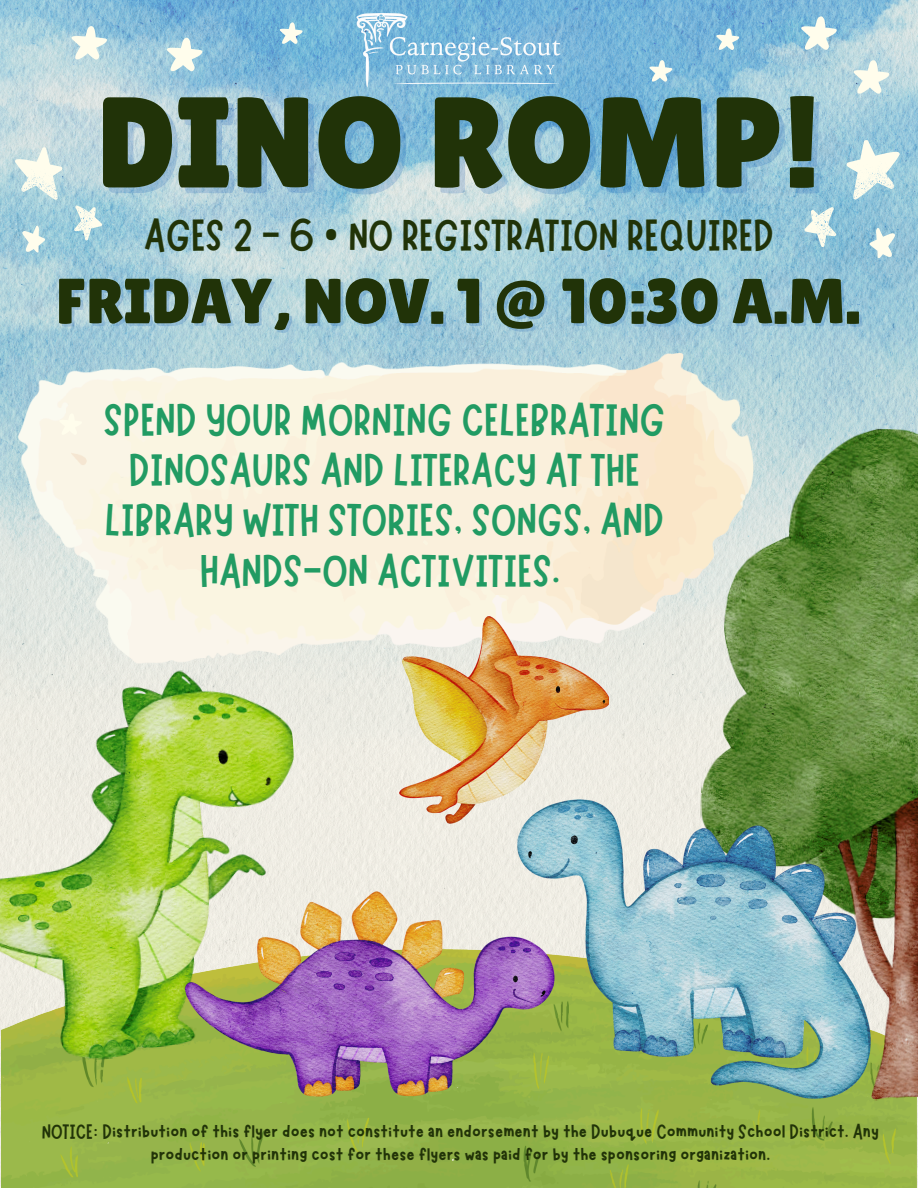
<style>
.page{position:relative;width:918px;height:1188px;background:#fff}
.page>*{position:absolute;margin:0;border:0;box-sizing:border-box;transform-origin:0 0}
.t1{font:128.7px "Lilita One";color:#213308}
.t2{font:63.6px "Lilita One";color:#213308}
.t3{font:46.05px/50.4px "Marykate";color:#219b63;text-align:center}
.t4{font:45px "Marykate";color:#213308}
.t5{font:21px/23.7px "Marykate";color:#213308;text-align:center}
.s1{font-family:"Noto Sans"}
</style>
<div class="page">
<img style="left:0;top:0;width:918px;height:1188px">
<img style="left:1px;top:1072px;width:915px;height:116px">
<img style="left:694px;top:425px;width:224px;height:682px">
<img style="left:518px;top:800px;width:353px;height:299px">
<img style="left:18px;top:354px;width:735px;height:309px">
<img style="left:400px;top:616px;width:209px;height:207px">
<img style="left:0;top:663px;width:314px;height:409px">
<img style="left:184px;top:892px;width:370px;height:205px">
<svg style="left:15px;top:147px;width:88px;height:106px;background:#b7d7de"></svg>
<svg style="left:800px;top:139px;width:105px;height:123px;background:#a2ccdb"></svg>
<svg style="left:70px;top:26px;width:37px;height:34px"></svg>
<svg style="left:800px;top:16px;width:37px;height:34px"></svg>
<svg style="left:166px;top:37px;width:37px;height:34px"></svg>
<svg style="left:853px;top:60px;width:37px;height:34px"></svg>
<svg style="left:716px;top:28px;width:23px;height:22px"></svg>
<svg style="left:58px;top:413px;width:24px;height:22px"></svg>
<svg style="left:649px;top:60px;width:23px;height:22px"></svg>
<img style="left:348px;top:13px;width:222px;height:75px">
<svg style="left:279px;top:22px;width:24px;height:22px"></svg>
<h1 class="t1" style="left:97px;top:69px;width:726px">DINO ROMP!</h1>
<p class="t4" style="left:144px;top:206px;width:632px">AGES 2 - 6 <span class="s1">•</span> NO REGISTRATION REQUIRED</p>
<h3 class="t2" style="left:56px;top:265px;width:805px">FRIDAY, NOV. 1 @ 10:30 A.M.</h3>
<p class="t3" style="left:104px;top:390px;width:563px">SPEND YOUR MORNING CELEBRATING<br>DINOSAURS AND LITERACY AT THE<br>LIBRARY WITH STORIES, SONGS, AND<br>HANDS-ON ACTIVITIES.</p>
<h2 class="t5" style="left:42px;top:1117px;width:839px">NOTICE: Distribution of this flyer does not constitute an endorsement by the Dubuque Community School District. Any production or printing cost for these flyers was paid for by the sponsoring organization.</h2>
</div>
